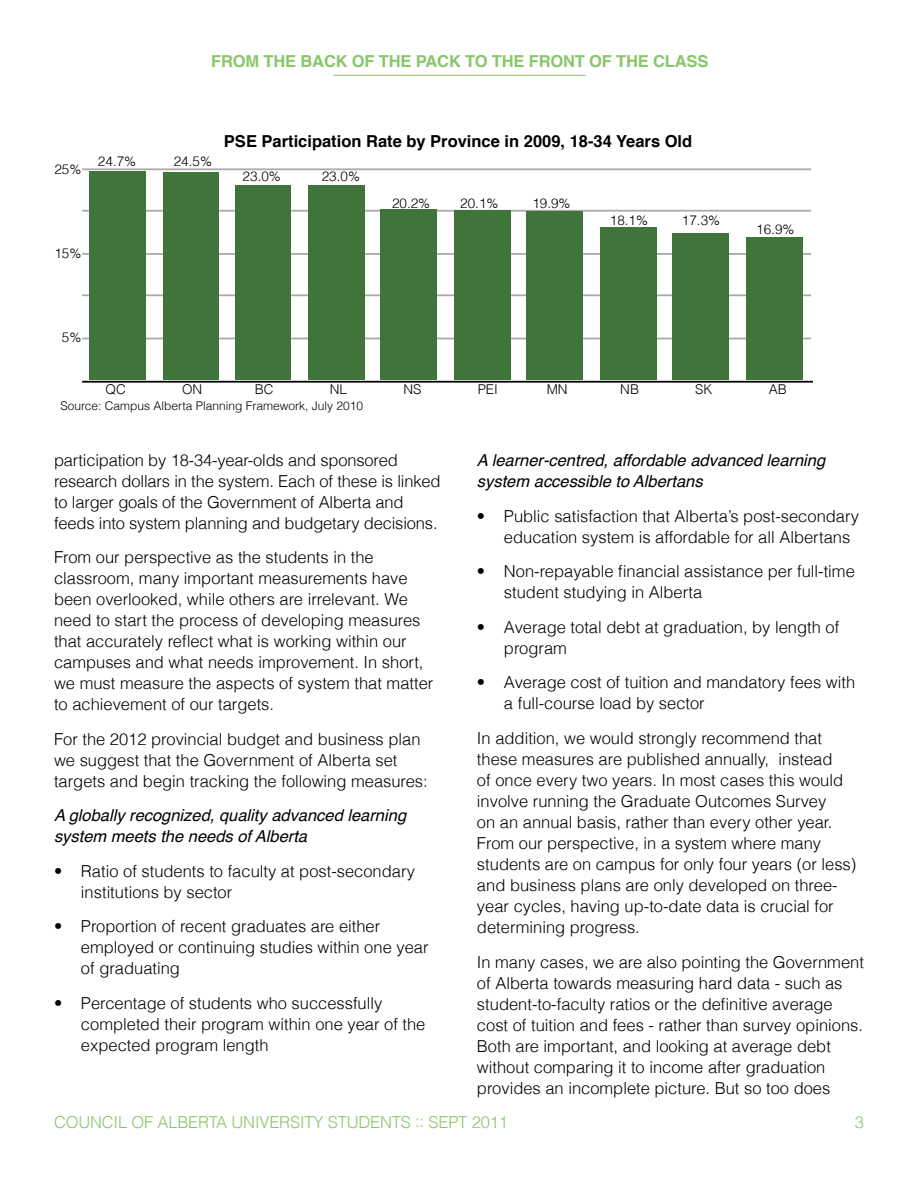
<style>
.page{position:relative;width:918px;height:1188px;background:#fff}
.page>*{position:absolute;margin:0;border:0;box-sizing:border-box;transform-origin:0 0}
.t1{font:300 16.5px/21px "Helvetica";color:#000}
.t2{font:italic 16.5px/21px "Helvetica";color:#000}
.t3{font:700 16.5px "Helvetica";color:#000}
.t4{font:300 16.5px "Helvetica";letter-spacing:-.01em;color:#89c66b}
.t5{font:700 16.5px "Helvetica";letter-spacing:-.01em;color:#89c66b}
.t6{font:300 13.5px "Helvetica";color:#000}
.t7{font:300 12px "Helvetica";color:#000}
</style>
<div class="page">
<hr style="left:82px;top:338px;width:729px;height:1px;background:#aaa">
<hr style="left:82px;top:294px;width:729px;height:2px;background:#aaa">
<hr style="left:82px;top:253px;width:729px;height:2px;background:#aaa">
<hr style="left:82px;top:210px;width:729px;height:2px;background:#aaa">
<hr style="left:82px;top:168px;width:729px;height:2px;background:#aaa">
<hr style="left:83px;top:381px;width:729px;height:2px;background:#000">
<div style="left:746px;top:237px;width:56px;height:143px;background:#3f753b"></div>
<div style="left:673px;top:234px;width:55px;height:146px;background:#3f753b"></div>
<div style="left:601px;top:227px;width:55px;height:153px;background:#3f753b"></div>
<div style="left:527px;top:212px;width:56px;height:168px;background:#3f753b"></div>
<div style="left:455px;top:210px;width:56px;height:170px;background:#3f753b"></div>
<div style="left:381px;top:209px;width:56px;height:171px;background:#3f753b"></div>
<div style="left:309px;top:185px;width:56px;height:195px;background:#3f753b"></div>
<div style="left:235px;top:185px;width:56px;height:195px;background:#3f753b"></div>
<div style="left:163px;top:173px;width:56px;height:207px;background:#3f753b"></div>
<div style="left:89px;top:171px;width:56px;height:209px;background:#3f753b"></div>
<hr style="left:334px;top:75px;width:252px;height:1px;background:#89c66b">
<p class="t5" style="left:211px;top:48px;width:499px">FROM THE BACK OF THE PACK TO THE FRONT OF THE CLASS</p>
<p class="t6" style="left:54px;top:161px;width:29px">25%</p>
<p class="t6" style="left:54px;top:245px;width:29px">15%</p>
<p class="t6" style="left:98px;top:153px;width:40px">24.7%</p>
<p class="t6" style="left:174px;top:153px;width:40px">24.5%</p>
<p class="t3" style="left:224px;top:128px;width:470px">PSE Participation Rate by Province in 2009, 18-34 Years Old</p>
<p class="t6" style="left:243px;top:168px;width:40px">23.0%</p>
<p class="t6" style="left:322px;top:168px;width:40px">23.0%</p>
<p class="t6" style="left:392px;top:195px;width:40px">20.2%</p>
<p class="t6" style="left:460px;top:195px;width:40px">20.1%</p>
<p class="t6" style="left:532px;top:195px;width:40px">19.9%</p>
<p class="t6" style="left:610px;top:211px;width:40px">18.1%</p>
<p class="t6" style="left:682px;top:211px;width:40px">17.3%</p>
<p class="t6" style="left:62px;top:329px;width:21px">5%</p>
<p class="t6" style="left:756px;top:220px;width:40px">16.9%</p>
<p class="t6" style="left:106px;top:380px;width:22px">QC</p>
<p class="t6" style="left:182px;top:380px;width:22px">ON</p>
<p class="t6" style="left:255px;top:380px;width:20px">BC</p>
<p class="t6" style="left:330px;top:380px;width:19px">NL</p>
<p class="t6" style="left:403px;top:380px;width:19px">NS</p>
<p class="t6" style="left:478px;top:380px;width:22px">PEI</p>
<p class="t6" style="left:547px;top:380px;width:22px">MN</p>
<p class="t6" style="left:620px;top:380px;width:20px">NB</p>
<p class="t6" style="left:695px;top:380px;width:19px">SK</p>
<p class="t6" style="left:769px;top:380px;width:20px">AB</p>
<p class="t7" style="left:60px;top:398px;width:304px">Source: Campus Alberta Planning Framework, July 2010</p>
<p class="t1" style="left:54px;top:449px;width:388px">participation by 18-34-year-olds and sponsored research dollars in the system. Each of these is linked to larger goals of the Government of Alberta and feeds into system planning and budgetary decisions.</p>
<p class="t1" style="left:54px;top:547px;width:381px">From our perspective as the students in the classroom, many important measurements have been overlooked, while others are irrelevant. We need to start the process of developing measures that accurately reflect what is working within our campuses and what needs improvement. In short, we must measure the aspects of system that matter to achievement of our targets.</p>
<p class="t1" style="left:54px;top:728px;width:375px">For the 2012 provincial budget and business plan we suggest that the Government of Alberta set targets and begin tracking the following measures:</p>
<p class="t2" style="left:54px;top:805px;width:354px">A globally recognized, quality advanced learning system meets the needs of Alberta</p>
<p class="t1" style="left:81px;top:860px;width:336px;text-indent:-27px">• Ratio of students to faculty at post-secondary institutions by sector</p>
<p class="t1" style="left:81px;top:916px;width:349px;text-indent:-27px">• Proportion of recent graduates are either employed or continuing studies within one year of graduating</p>
<p class="t1" style="left:81px;top:992px;width:346px;text-indent:-27px">• Percentage of students who successfully completed their program within one year of the expected program length</p>
<p class="t2" style="left:477px;top:451px;width:350px">A learner-centred, affordable advanced learning system accessible to Albertans</p>
<p class="t1" style="left:504px;top:505px;width:357px;text-indent:-27px">• Public satisfaction that Alberta’s post-secondary education system is affordable for all Albertans</p>
<p class="t1" style="left:504px;top:561px;width:352px;text-indent:-27px">• Non-repayable financial assistance per full-time student studying in Alberta</p>
<p class="t1" style="left:504px;top:616px;width:337px;text-indent:-27px">• Average total debt at graduation, by length of program</p>
<p class="t1" style="left:504px;top:672px;width:353px;text-indent:-27px">• Average cost of tuition and mandatory fees with a full-course load by sector</p>
<p class="t1" style="left:477px;top:727px;width:381px">In addition, we would strongly recommend that these measures are published annually, instead<br>of once every two years. In most cases this would involve running the Graduate Outcomes Survey<br>on an annual basis, rather than every other year.<br>From our perspective, in a system where many students are on campus for only four years (or less) and business plans are only developed on three&shy;year cycles, having up-to-date data is crucial for determining progress.</p>
<p class="t1" style="left:477px;top:951px;width:388px">In many cases, we are also pointing the Government of Alberta towards measuring hard data - such as student-to-faculty ratios or the definitive average cost of tuition and fees - rather than survey opinions.<br>Both are important, and looking at average debt without comparing it to income after graduation provides an incomplete picture. But so too does</p>
<p class="t4" style="left:54px;top:1112px;width:455px">COUNCIL OF ALBERTA UNIVERSITY STUDENTS :: SEPT 2011</p>
<p class="t4" style="left:855px;top:1112px;width:11px">3</p>
</div>
